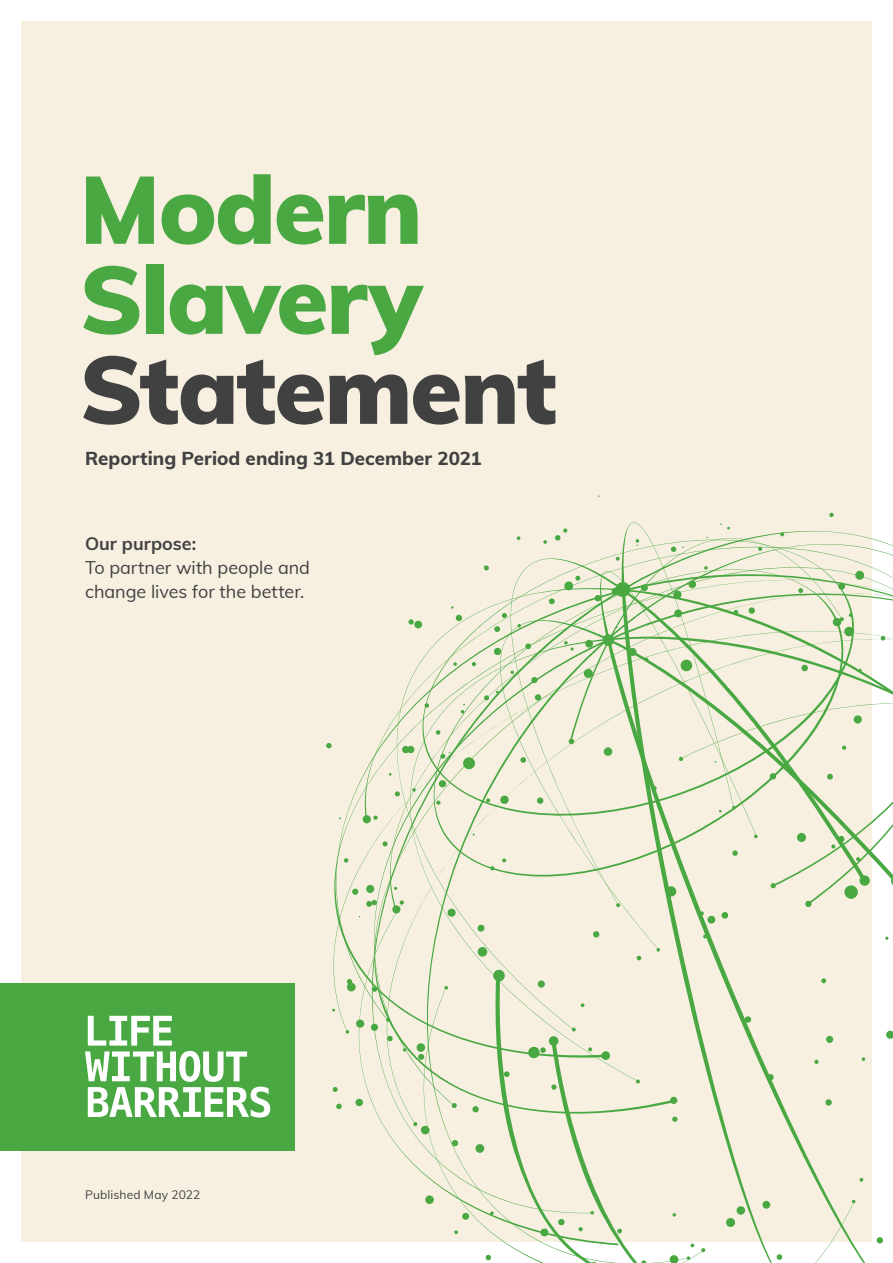
<style>
.page{position:relative;width:893px;height:1263px;background:#fff}
.page>*{position:absolute;margin:0;border:0;box-sizing:border-box;transform-origin:0 0}
.Body_Copy{font:900 94.5px/90px "Muli";letter-spacing:-.02em;color:#49a842}
.Body_Copy-2{font:800 18.75px "Muli";color:#414142}
.Body_Copy-3{font:18px/24px "Muli";color:#414142}
.Body_Copy-4{font:12px "Muli";letter-spacing:.015em;color:#414142}
.s1{color:#414142}
.s2{font-weight:700}
</style>
<div class="page">
<div style="left:21px;top:21px;width:851px;height:1221px;background:#f7f0e1"></div>
<div style="left:0;top:983px;width:295px;height:167px;background:#49a842"></div>
<svg style="left:336px;top:1103px;width:6px;height:6px"></svg>
<svg style="left:829px;top:513px;width:5px;height:4px"></svg>
<svg style="left:333px;top:1087px;width:5px;height:5px"></svg>
<svg style="left:359px;top:529px;width:534px;height:684px"></svg>
<svg style="left:352px;top:904px;width:266px;height:331px"></svg>
<svg style="left:494px;top:975px;width:124px;height:288px"></svg>
<svg style="left:618px;top:522px;width:181px;height:741px"></svg>
<svg style="left:528px;top:1046px;width:18px;height:13px"></svg>
<svg style="left:392px;top:905px;width:9px;height:9px"></svg>
<svg style="left:665px;top:886px;width:12px;height:11px"></svg>
<div style="left:844px;top:626px;width:10px;height:11px;background:#49a842;border-radius:4px"></div>
<svg style="left:477px;top:947px;width:11px;height:10px"></svg>
<svg style="left:548px;top:1036px;width:11px;height:10px"></svg>
<svg style="left:395px;top:791px;width:5px;height:6px"></svg>
<svg style="left:641px;top:1260px;width:5px;height:3px"></svg>
<svg style="left:617px;top:1228px;width:5px;height:5px"></svg>
<svg style="left:504px;top:1071px;width:6px;height:6px"></svg>
<div style="left:670px;top:1096px;width:8px;height:8px;background:#49a842;border-radius:50%"></div>
<div style="left:721px;top:912px;width:7px;height:7px;background:#49a842;border-radius:50%"></div>
<svg style="left:603px;top:747px;width:10px;height:9px"></svg>
<div style="left:736px;top:1206px;width:9px;height:9px;background:#49a842;border-radius:4px"></div>
<div style="left:726px;top:1218px;width:9px;height:9px;background:#49a842;border-radius:4px"></div>
<svg style="left:451px;top:1103px;width:6px;height:5px"></svg>
<svg style="left:615px;top:581px;width:16px;height:16px"></svg>
<svg style="left:372px;top:986px;width:5px;height:6px"></svg>
<svg style="left:568px;top:738px;width:6px;height:6px"></svg>
<svg style="left:472px;top:662px;width:4px;height:4px"></svg>
<svg style="left:490px;top:866px;width:5px;height:4px"></svg>
<div style="left:838px;top:836px;width:7px;height:6px;background:#49a842;border-radius:50%"></div>
<div style="left:876px;top:1237px;width:7px;height:7px;background:#49a842;border-radius:50%"></div>
<div style="left:825px;top:1099px;width:7px;height:7px;background:#49a842;border-radius:50%"></div>
<div style="left:805px;top:900px;width:7px;height:7px;background:#49a842;border-radius:50%"></div>
<div style="left:744px;top:1016px;width:7px;height:7px;background:#49a842;border-radius:50%"></div>
<div style="left:769px;top:773px;width:7px;height:7px;background:#49a842;border-radius:50%"></div>
<div style="left:451px;top:1140px;width:7px;height:6px;background:#49a842;border-radius:50%"></div>
<div style="left:537px;top:797px;width:7px;height:7px;background:#49a842;border-radius:50%"></div>
<div style="left:593px;top:931px;width:7px;height:7px;background:#49a842;border-radius:50%"></div>
<div style="left:558px;top:1219px;width:7px;height:6px;background:#49a842;border-radius:50%"></div>
<div style="left:748px;top:607px;width:7px;height:7px;background:#49a842;border-radius:50%"></div>
<div style="left:535px;top:694px;width:6px;height:7px;background:#49a842;border-radius:50%"></div>
<div style="left:601px;top:1051px;width:9px;height:9px;background:#49a842;border-radius:50%"></div>
<svg style="left:669px;top:1255px;width:10px;height:8px"></svg>
<div style="left:463px;top:757px;width:12px;height:13px;background:#49a842;border-radius:6px"></div>
<svg style="left:578px;top:1227px;width:5px;height:4px"></svg>
<svg style="left:373px;top:815px;width:5px;height:5px"></svg>
<svg style="left:436px;top:800px;width:5px;height:5px"></svg>
<svg style="left:814px;top:1059px;width:5px;height:5px"></svg>
<svg style="left:842px;top:745px;width:4px;height:5px"></svg>
<svg style="left:679px;top:757px;width:4px;height:4px"></svg>
<svg style="left:399px;top:900px;width:5px;height:5px"></svg>
<svg style="left:762px;top:1200px;width:8px;height:9px"></svg>
<div style="left:673px;top:590px;width:9px;height:9px;background:#49a842;border-radius:50%"></div>
<div style="left:628px;top:648px;width:9px;height:8px;background:#49a842;border-radius:50%"></div>
<svg style="left:362px;top:815px;width:9px;height:9px"></svg>
<svg style="left:770px;top:883px;width:6px;height:5px"></svg>
<svg style="left:672px;top:1116px;width:6px;height:6px"></svg>
<svg style="left:551px;top:1084px;width:6px;height:6px"></svg>
<svg style="left:891px;top:876px;width:2px;height:10px"></svg>
<div style="left:838px;top:582px;width:7px;height:8px;background:#49a842;border-radius:50%"></div>
<div style="left:641px;top:584px;width:7px;height:7px;background:#49a842;border-radius:50%"></div>
<svg style="left:844px;top:875px;width:26px;height:24px"></svg>
<svg style="left:758px;top:547px;width:4px;height:4px"></svg>
<svg style="left:616px;top:903px;width:4px;height:4px"></svg>
<svg style="left:413px;top:1122px;width:4px;height:4px"></svg>
<svg style="left:780px;top:532px;width:4px;height:4px"></svg>
<svg style="left:636px;top:1079px;width:4px;height:5px"></svg>
<svg style="left:700px;top:911px;width:4px;height:4px"></svg>
<svg style="left:588px;top:1047px;width:4px;height:4px"></svg>
<svg style="left:701px;top:1248px;width:4px;height:4px"></svg>
<svg style="left:703px;top:934px;width:4px;height:5px"></svg>
<svg style="left:856px;top:857px;width:4px;height:4px"></svg>
<svg style="left:831px;top:844px;width:4px;height:5px"></svg>
<svg style="left:486px;top:798px;width:4px;height:4px"></svg>
<svg style="left:680px;top:659px;width:13px;height:13px"></svg>
<svg style="left:493px;top:969px;width:12px;height:13px"></svg>
<svg style="left:602px;top:634px;width:13px;height:12px"></svg>
<div style="left:366px;top:885px;width:9px;height:8px;background:#49a842;border-radius:50%"></div>
<div style="left:827px;top:773px;width:6px;height:7px;background:#49a842;border-radius:50%"></div>
<svg style="left:494px;top:626px;width:6px;height:6px"></svg>
<svg style="left:366px;top:900px;width:11px;height:7px"></svg>
<svg style="left:798px;top:588px;width:5px;height:5px"></svg>
<svg style="left:821px;top:978px;width:5px;height:5px"></svg>
<svg style="left:572px;top:1027px;width:4px;height:5px"></svg>
<svg style="left:387px;top:1035px;width:6px;height:6px"></svg>
<svg style="left:517px;top:624px;width:4px;height:4px"></svg>
<svg style="left:412px;top:788px;width:4px;height:4px"></svg>
<svg style="left:704px;top:566px;width:4px;height:4px"></svg>
<svg style="left:345px;top:1030px;width:4px;height:4px"></svg>
<svg style="left:840px;top:613px;width:12px;height:8px"></svg>
<svg style="left:687px;top:1256px;width:3px;height:4px"></svg>
<svg style="left:590px;top:1211px;width:4px;height:4px"></svg>
<svg style="left:852px;top:1199px;width:3px;height:4px"></svg>
<svg style="left:386px;top:1018px;width:4px;height:4px"></svg>
<svg style="left:656px;top:948px;width:4px;height:4px"></svg>
<svg style="left:645px;top:657px;width:3px;height:4px"></svg>
<svg style="left:444px;top:986px;width:4px;height:4px"></svg>
<svg style="left:490px;top:1211px;width:4px;height:4px"></svg>
<svg style="left:754px;top:834px;width:4px;height:4px"></svg>
<svg style="left:732px;top:806px;width:4px;height:3px"></svg>
<svg style="left:453px;top:662px;width:4px;height:4px"></svg>
<svg style="left:672px;top:1213px;width:4px;height:4px"></svg>
<svg style="left:403px;top:1048px;width:3px;height:4px"></svg>
<svg style="left:564px;top:641px;width:10px;height:10px"></svg>
<svg style="left:461px;top:704px;width:4px;height:10px"></svg>
<svg style="left:861px;top:1057px;width:4px;height:4px"></svg>
<svg style="left:635px;top:539px;width:4px;height:7px"></svg>
<svg style="left:85px;top:1051px;width:185px;height:66px"></svg>
<svg style="left:88px;top:1016px;width:84px;height:29px"></svg>
<p class="Body_Copy" style="left:80px;top:160px;width:478px">Modern<br>Slavery<br><span class="s1">Statement</span></p>
<p class="Body_Copy-2" style="left:85px;top:445px;width:398px">Reporting Period ending 31 December 2021</p>
<p class="Body_Copy-3" style="left:85px;top:530px;width:226px"><span class="s2">Our purpose:<br></span>To partner with people and change lives for the better.</p>
<p class="Body_Copy-4" style="left:85px;top:1185px;width:117px">Published May 2022</p>
</div>
